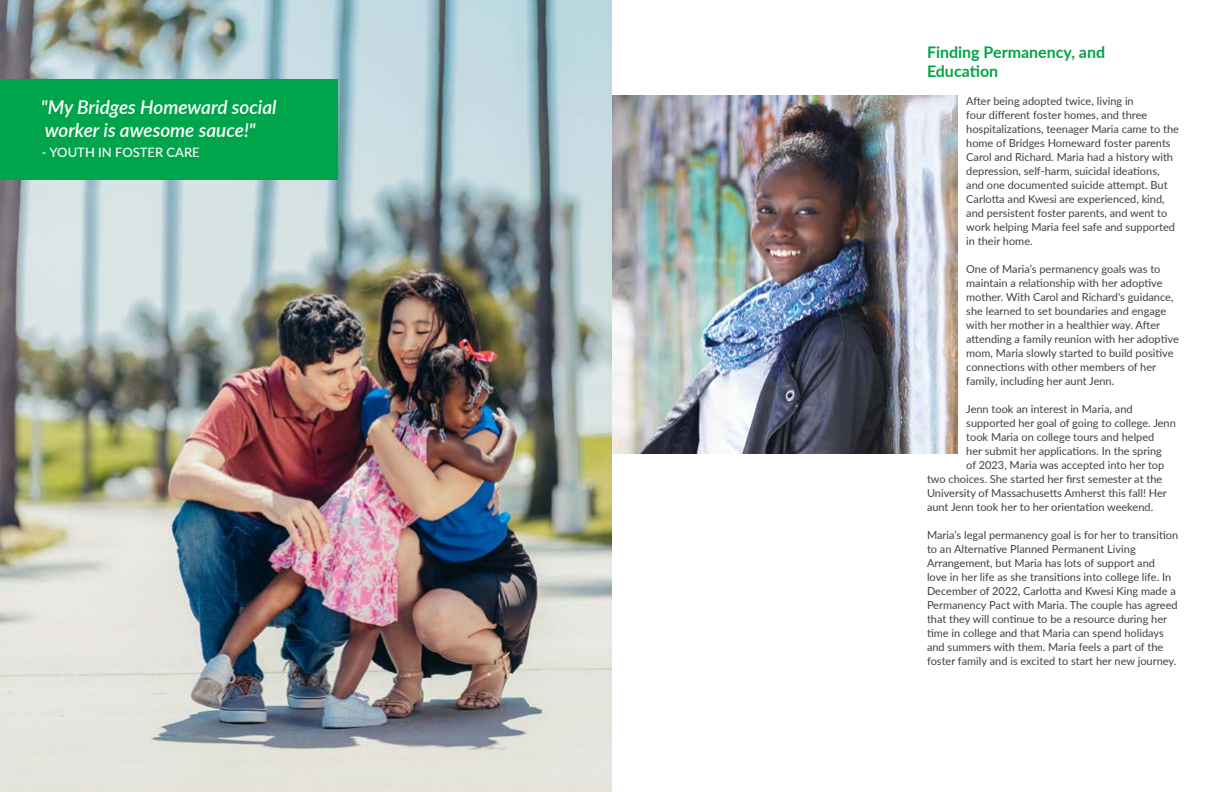
<style>
.page{position:relative;width:1224px;height:792px;background:#fff}
.page>*{position:absolute;margin:0;border:0;box-sizing:border-box;transform-origin:0 0}
.t1{font:italic 600 19px/22.8px "Lato";color:#fff}
.t2{font:700 16px/19.2px "Lato";color:#00a44a}
.t3{font:500 13px "Lato";color:#fff}
.t4{font:11px/14px "Lato";color:#414042}
</style>
<div class="page">
<img style="left:0;top:0;width:612px;height:792px">
<img style="left:612px;top:96px;width:345px;height:358px">
<div style="left:0;top:80px;width:338px;height:100px;background:#00a44a"></div>
<h1 class="t1" style="left:41px;top:95px;width:237px">"My Bridges Homeward social worker is awesome sauce!"</h1>
<p class="t3" style="left:42px;top:143px;width:159px">- YOUTH IN FOSTER CARE</p>
<h2 class="t2" style="left:927px;top:42px;width:180px">Finding Permanency, and<br>Education</h2>
<p class="t4" style="left:966px;top:94px;width:214px">After being adopted twice, living in<br>four different foster homes, and three hospitalizations, teenager Maria came to the home of Bridges Homeward foster parents Carol and Richard. Maria had a history with depression, self-harm, suicidal ideations, and one documented suicide attempt. But Carlotta and Kwesi are experienced, kind, and persistent foster parents, and went to work helping Maria feel safe and supported in their home.</p>
<p class="t4" style="left:966px;top:262px;width:214px">One of Maria’s permanency goals was to maintain a relationship with her adoptive mother. With Carol and Richard's guidance, she learned to set boundaries and engage with her mother in a healthier way. After attending a family reunion with her adoptive mom, Maria slowly started to build positive connections with other members of her family, including her aunt Jenn.</p>
<p class="t4" style="left:966px;top:402px;width:168px">Jenn took an interest in Maria, and</p>
<p class="t4" style="left:966px;top:416px;width:211px">supported her goal of going to college. Jenn</p>
<p class="t4" style="left:966px;top:430px;width:190px">took Maria on college tours and helped</p>
<p class="t4" style="left:966px;top:444px;width:197px">her submit her applications. In the spring</p>
<p class="t4" style="left:966px;top:458px;width:200px">of 2023, Maria was accepted into her top</p>
<p class="t4" style="left:927px;top:472px;width:237px">two choices. She started her first semester at the</p>
<p class="t4" style="left:927px;top:486px;width:241px">University of Massachusetts Amherst this fall! Her</p>
<p class="t4" style="left:927px;top:500px;width:228px">aunt Jenn took her to her orientation weekend.</p>
<p class="t4" style="left:927px;top:528px;width:253px">Maria’s legal permanency goal is for her to transition to an Alternative Planned Permanent Living Arrangement, but Maria has lots of support and<br>love in her life as she transitions into college life. In December of 2022, Carlotta and Kwesi King made a Permanency Pact with Maria. The couple has agreed that they will continue to be a resource during her time in college and that Maria can spend holidays and summers with them. Maria feels a part of the foster family and is excited to start her new journey.</p>
</div>
